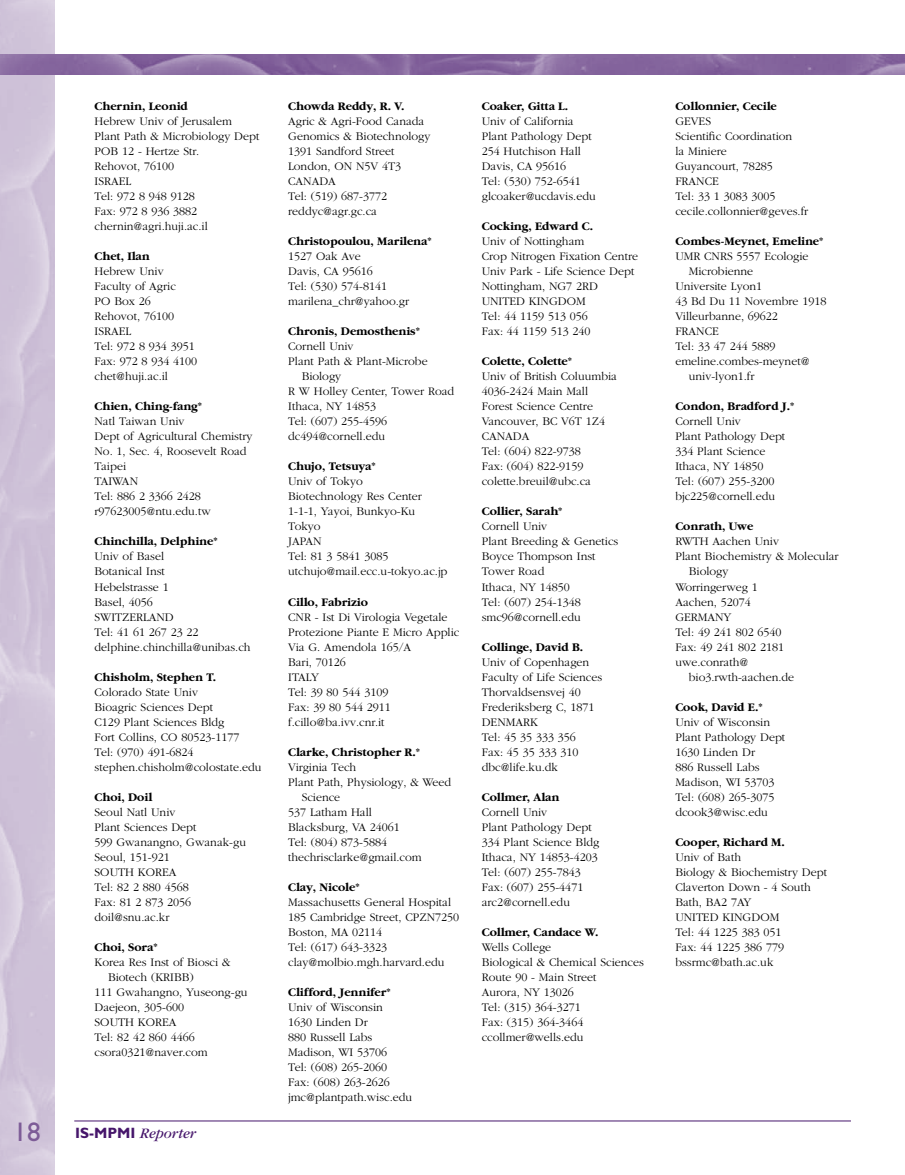
<style>
.page{position:relative;width:905px;height:1175px;background:#fff}
.page>*{position:absolute;margin:0;border:0;box-sizing:border-box;transform-origin:0 0}
.t1{font:27px "Gill Sans";color:#7d5c97}
.t2{font:italic 15px "Garamond";color:#46166b}
.t3{font:300 12px/15px "Garamond";color:#000}
.t4{font:700 12px "Garamond";color:#000}
.s1{font-family:"Gill Sans";font-weight:700;font-style:normal}
</style>
<div class="page">
<img style="left:0;top:0;width:54px;height:1174px">
<img style="left:0;top:54px;width:904px;height:20px">
<hr style="left:74px;top:1120px;width:776px;height:1px;background:#46166b">
<p class="t4" style="left:94px;top:100px;width:95px">Chernin, Leonid</p>
<p class="t3" style="left:94px;top:114px;width:166px">Hebrew Univ of Jerusalem<br>Plant Path &amp; Microbiology Dept<br>POB 12 - Hertze Str.<br>Rehovot, 76100<br>ISRAEL<br>Tel: 972 8 948 9128<br>Fax: 972 8 936 3882 chernin@agri.huji.ac.il</p>
<p class="t4" style="left:94px;top:250px;width:57px">Chet, Ilan</p>
<p class="t3" style="left:94px;top:264px;width:104px">Hebrew Univ<br>Faculty of Agric<br>PO Box 26<br>Rehovot, 76100<br>ISRAEL<br>Tel: 972 8 934 3951<br>Fax: 972 8 934 4100 chet@huji.ac.il</p>
<p class="t4" style="left:94px;top:400px;width:109px">Chien, Ching-fang*</p>
<p class="t3" style="left:94px;top:414px;width:159px">Natl Taiwan Univ<br>Dept of Agricultural Chemistry<br>No. 1, Sec. 4, Roosevelt Road<br>Taipei<br>TAIWAN<br>Tel: 886 2 3366 2428 r97623005@ntu.edu.tw</p>
<p class="t4" style="left:94px;top:535px;width:124px">Chinchilla, Delphine*</p>
<p class="t3" style="left:94px;top:549px;width:157px">Univ of Basel<br>Botanical Inst<br>Hebelstrasse 1<br>Basel, 4056<br>SWITZERLAND<br>Tel: 41 61 267 23 22 delphine.chinchilla@unibas.ch</p>
<p class="t4" style="left:94px;top:670px;width:123px">Chisholm, Stephen T.</p>
<p class="t3" style="left:94px;top:684px;width:169px">Colorado State Univ<br>Bioagric Sciences Dept<br>C129 Plant Sciences Bldg<br>Fort Collins, CO 80523-1177<br>Tel: (970) 491-6824 stephen.chisholm@colostate.edu</p>
<p class="t4" style="left:94px;top:790px;width:59px">Choi, Doil</p>
<p class="t3" style="left:94px;top:804px;width:153px">Seoul Natl Univ<br>Plant Sciences Dept<br>599 Gwanangno, Gwanak-gu<br>Seoul, 151-921<br>SOUTH KOREA<br>Tel: 82 2 880 4568<br>Fax: 81 2 873 2056 doil@snu.ac.kr</p>
<p class="t4" style="left:94px;top:940px;width:64px">Choi, Sora*</p>
<p class="t3" style="left:94px;top:954px;width:137px">Korea Res Inst of Biosci &amp;</p>
<p class="t3" style="left:108px;top:969px;width:87px">Biotech (KRIBB)</p>
<p class="t3" style="left:94px;top:984px;width:155px">111 Gwahangno, Yuseong-gu</p>
<p class="t3" style="left:94px;top:999px;width:91px">Daejeon, 305-600</p>
<p class="t3" style="left:94px;top:1014px;width:83px">SOUTH KOREA</p>
<p class="t3" style="left:94px;top:1029px;width:102px">Tel: 82 42 860 4466</p>
<p class="t3" style="left:94px;top:1044px;width:114px">csora0321@naver.com</p>
<h1 class="t1" style="left:14px;top:1116px;width:28px">18</h1>
<p class="t2" style="left:75px;top:1125px;width:123px"><span class="s1">IS-MPMI</span> Reporter</p>
<p class="t4" style="left:288px;top:100px;width:118px">Chowda Reddy, R. V.</p>
<p class="t3" style="left:288px;top:114px;width:144px">Agric &amp; Agri-Food Canada<br>Genomics &amp; Biotechnology<br>1391 Sandford Street<br>London, ON N5V 4T3<br>CANADA<br>Tel: (519) 687-3772 reddyc@agr.gc.ca</p>
<p class="t4" style="left:288px;top:235px;width:145px">Christopoulou, Marilena*</p>
<p class="t3" style="left:288px;top:249px;width:122px">1527 Oak Ave<br>Davis, CA 95616<br>Tel: (530) 574-8141 marilena_chr@yahoo.gr</p>
<p class="t4" style="left:288px;top:325px;width:133px">Chronis, Demosthenis*</p>
<p class="t3" style="left:288px;top:339px;width:67px">Cornell Univ</p>
<p class="t3" style="left:288px;top:354px;width:141px">Plant Path &amp; Plant-Microbe</p>
<p class="t3" style="left:302px;top:369px;width:41px">Biology</p>
<p class="t3" style="left:288px;top:384px;width:167px">R W Holley Center, Tower Road</p>
<p class="t3" style="left:288px;top:399px;width:90px">Ithaca, NY 14853</p>
<p class="t3" style="left:288px;top:414px;width:100px">Tel: (607) 255-4596</p>
<p class="t3" style="left:288px;top:429px;width:99px">dc494@cornell.edu</p>
<p class="t4" style="left:288px;top:460px;width:89px">Chujo, Tetsuya*</p>
<p class="t3" style="left:288px;top:474px;width:161px">Univ of Tokyo<br>Biotechnology Res Center<br>1-1-1, Yayoi, Bunkyo-Ku<br>Tokyo<br>JAPAN<br>Tel: 81 3 5841 3085 utchujo@mail.ecc.u-tokyo.ac.jp</p>
<p class="t4" style="left:288px;top:595px;width:81px">Cillo, Fabrizio</p>
<p class="t3" style="left:288px;top:609px;width:173px">CNR - Ist Di Virologia Vegetale<br>Protezione Piante E Micro Applic<br>Via G. Amendola 165/A<br>Bari, 70126<br>ITALY<br>Tel: 39 80 544 3109<br>Fax: 39 80 544 2911 f.cillo@ba.ivv.cnr.it</p>
<p class="t4" style="left:288px;top:745px;width:133px">Clarke, Christopher R.*</p>
<p class="t3" style="left:288px;top:759px;width:70px">Virginia Tech</p>
<p class="t3" style="left:288px;top:774px;width:165px">Plant Path, Physiology, &amp; Weed</p>
<p class="t3" style="left:302px;top:789px;width:40px">Science</p>
<p class="t3" style="left:288px;top:804px;width:85px">537 Latham Hall</p>
<p class="t3" style="left:288px;top:819px;width:113px">Blacksburg, VA 24061</p>
<p class="t3" style="left:288px;top:834px;width:100px">Tel: (804) 873-5884</p>
<p class="t3" style="left:288px;top:849px;width:135px">thechrisclarke@gmail.com</p>
<p class="t4" style="left:288px;top:880px;width:73px">Clay, Nicole*</p>
<p class="t3" style="left:288px;top:894px;width:172px">Massachusetts General Hospital<br>185 Cambridge Street, CPZN7250<br>Boston, MA 02114<br>Tel: (617) 643-3323 clay@molbio.mgh.harvard.edu</p>
<p class="t4" style="left:288px;top:985px;width:104px">Clifford, Jennifer*</p>
<p class="t3" style="left:288px;top:999px;width:126px">Univ of Wisconsin<br>1630 Linden Dr<br>880 Russell Labs<br>Madison, WI 53706<br>Tel: (608) 265-2060<br>Fax: (608) 263-2626 jmc@plantpath.wisc.edu</p>
<p class="t4" style="left:482px;top:100px;width:88px">Coaker, Gitta L.</p>
<p class="t3" style="left:482px;top:114px;width:115px">Univ of California<br>Plant Pathology Dept<br>254 Hutchison Hall<br>Davis, CA 95616<br>Tel: (530) 752-6541 glcoaker@ucdavis.edu</p>
<p class="t4" style="left:482px;top:220px;width:113px">Cocking, Edward C.</p>
<p class="t3" style="left:482px;top:234px;width:158px">Univ of Nottingham<br>Crop Nitrogen Fixation Centre<br>Univ Park - Life Science Dept<br>Nottingham, NG7 2RD<br>UNITED KINGDOM<br>Tel: 44 1159 513 056<br>Fax: 44 1159 513 240</p>
<p class="t4" style="left:482px;top:355px;width:91px">Colette, Colette*</p>
<p class="t3" style="left:482px;top:369px;width:137px">Univ of British Coluumbia<br>4036-2424 Main Mall<br>Forest Science Centre<br>Vancouver, BC V6T 1Z4<br>CANADA<br>Tel: (604) 822-9738<br>Fax: (604) 822-9159 colette.breuil@ubc.ca</p>
<p class="t4" style="left:482px;top:505px;width:82px">Collier, Sarah*</p>
<p class="t3" style="left:482px;top:519px;width:138px">Cornell Univ<br>Plant Breeding &amp; Genetics<br>Boyce Thompson Inst<br>Tower Road<br>Ithaca, NY 14850<br>Tel: (607) 254-1348 smc96@cornell.edu</p>
<p class="t4" style="left:482px;top:640px;width:103px">Collinge, David B.</p>
<p class="t3" style="left:482px;top:654px;width:122px">Univ of Copenhagen<br>Faculty of Life Sciences<br>Thorvaldsensvej 40<br>Frederiksberg C, 1871<br>DENMARK<br>Tel: 45 35 333 356<br>Fax: 45 35 333 310 dbc@life.ku.dk</p>
<p class="t4" style="left:482px;top:790px;width:79px">Collmer, Alan</p>
<p class="t3" style="left:482px;top:804px;width:119px">Cornell Univ<br>Plant Pathology Dept<br>334 Plant Science Bldg<br>Ithaca, NY 14853-4203<br>Tel: (607) 255-7843<br>Fax: (607) 255-4471 arc2@cornell.edu</p>
<p class="t4" style="left:482px;top:925px;width:118px">Collmer, Candace W.</p>
<p class="t3" style="left:482px;top:939px;width:163px">Wells College<br>Biological &amp; Chemical Sciences<br>Route 90 - Main Street<br>Aurora, NY 13026<br>Tel: (315) 364-3271<br>Fax: (315) 364-3464 ccollmer@wells.edu</p>
<p class="t4" style="left:675px;top:100px;width:103px">Collonnier, Cecile</p>
<p class="t3" style="left:675px;top:114px;width:134px">GEVES<br>Scientific Coordination<br>la Miniere<br>Guyancourt, 78285<br>FRANCE<br>Tel: 33 1 3083 3005 cecile.collonnier@geves.fr</p>
<p class="t4" style="left:675px;top:235px;width:149px">Combes-Meynet, Emeline*</p>
<p class="t3" style="left:675px;top:249px;width:135px">UMR CNRS 5557 Ecologie</p>
<p class="t3" style="left:688px;top:264px;width:66px">Microbienne</p>
<p class="t3" style="left:675px;top:279px;width:88px">Universite Lyon1</p>
<p class="t3" style="left:675px;top:294px;width:152px">43 Bd Du 11 Novembre 1918</p>
<p class="t3" style="left:675px;top:309px;width:104px">Villeurbanne, 69622</p>
<p class="t3" style="left:675px;top:324px;width:45px">FRANCE</p>
<p class="t3" style="left:675px;top:339px;width:102px">Tel: 33 47 244 5889</p>
<p class="t3" style="left:675px;top:354px;width:136px">emeline.combes-meynet@</p>
<p class="t3" style="left:688px;top:369px;width:67px">univ-lyon1.fr</p>
<p class="t4" style="left:675px;top:400px;width:120px">Condon, Bradford J.*</p>
<p class="t3" style="left:675px;top:414px;width:111px">Cornell Univ<br>Plant Pathology Dept<br>334 Plant Science<br>Ithaca, NY 14850<br>Tel: (607) 255-3200 bjc225@cornell.edu</p>
<p class="t4" style="left:675px;top:520px;width:79px">Conrath, Uwe</p>
<p class="t3" style="left:675px;top:534px;width:105px">RWTH Aachen Univ</p>
<p class="t3" style="left:675px;top:549px;width:165px">Plant Biochemistry &amp; Molecular</p>
<p class="t3" style="left:688px;top:564px;width:41px">Biology</p>
<p class="t3" style="left:675px;top:579px;width:84px">Worringerweg 1</p>
<p class="t3" style="left:675px;top:594px;width:77px">Aachen, 52074</p>
<p class="t3" style="left:675px;top:609px;width:58px">GERMANY</p>
<p class="t3" style="left:675px;top:624px;width:108px">Tel: 49 241 802 6540</p>
<p class="t3" style="left:675px;top:639px;width:110px">Fax: 49 241 802 2181</p>
<p class="t3" style="left:675px;top:654px;width:74px">uwe.conrath@</p>
<p class="t3" style="left:688px;top:669px;width:107px">bio3.rwth-aachen.de</p>
<p class="t4" style="left:675px;top:700px;width:89px">Cook, David E.*</p>
<p class="t3" style="left:675px;top:714px;width:111px">Univ of Wisconsin<br>Plant Pathology Dept<br>1630 Linden Dr<br>886 Russell Labs<br>Madison, WI 53703<br>Tel: (608) 265-3075 dcook3@wisc.edu</p>
<p class="t4" style="left:675px;top:835px;width:111px">Cooper, Richard M.</p>
<p class="t3" style="left:675px;top:849px;width:153px">Univ of Bath<br>Biology &amp; Biochemistry Dept<br>Claverton Down - 4 South<br>Bath, BA2 7AY<br>UNITED KINGDOM<br>Tel: 44 1225 383 051<br>Fax: 44 1225 386 779 bssrmc@bath.ac.uk</p>
</div>
